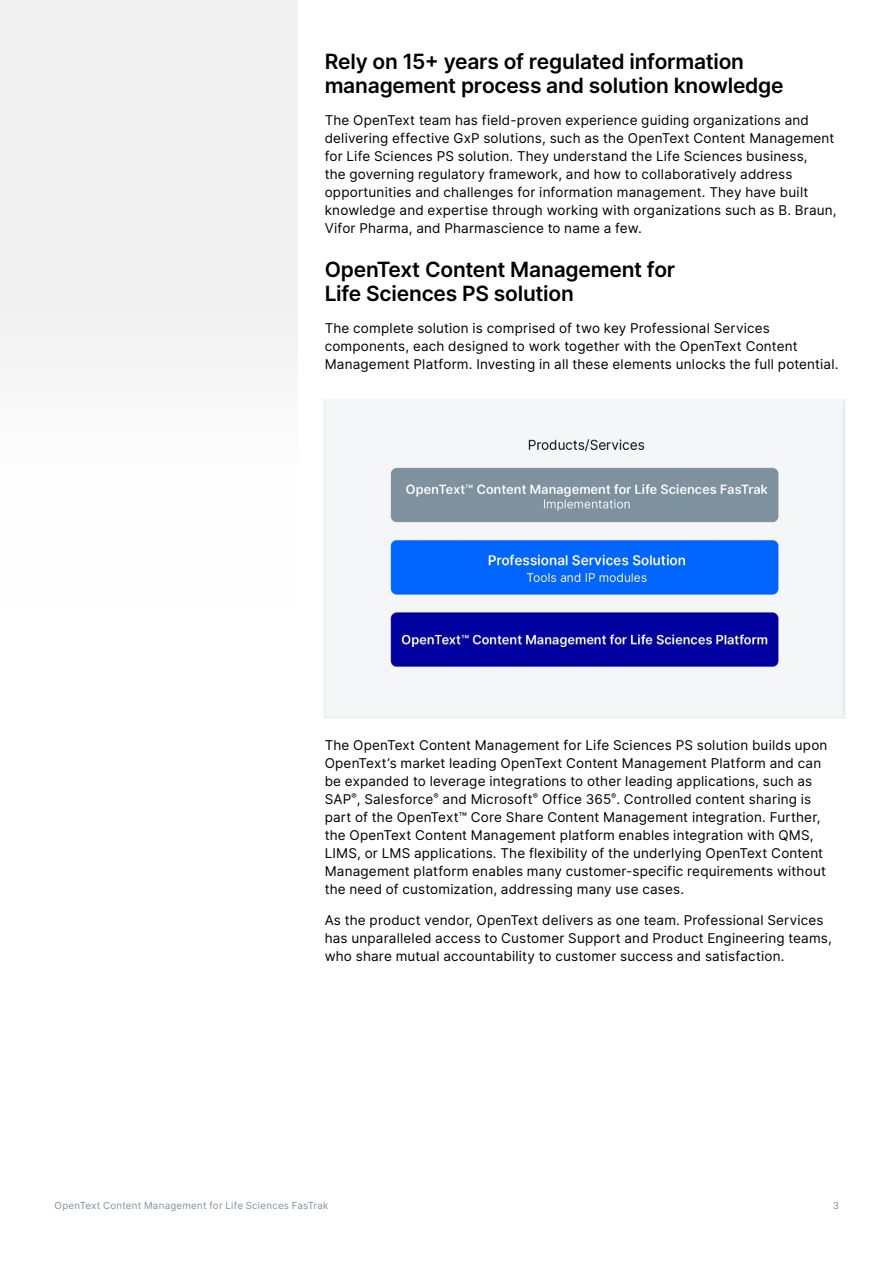
<style>
.page{position:relative;width:893px;height:1263px;background:#fff}
.page>*{position:absolute;margin:0;border:0;box-sizing:border-box;transform-origin:0 0}
.H2_Heading{font:600 21px/24px "Inter";letter-spacing:-.01em;color:#000}
.Body{font:13.5px/18px "Inter";letter-spacing:.015em;color:#000}
.t1{font:9.75px "Inter";letter-spacing:.025em;color:#7e929f}
</style>
<div class="page">
<div style="left:0;top:0;width:298px;height:352px;background:#f1f1f2"></div>
<img style="left:324px;top:400px;width:521px;height:318px">
<h2 class="H2_Heading" style="left:325px;top:49px;width:460px">Rely on 15+ years of regulated information management process and solution knowledge</h2>
<p class="Body" style="left:325px;top:111px;width:513px">The OpenText team has field-proven experience guiding organizations and delivering effective GxP solutions, such as the OpenText Content Management for Life Sciences PS solution. They understand the Life Sciences business,<br>the governing regulatory framework, and how to collaboratively address opportunities and challenges for information management. They have built knowledge and expertise through working with organizations such as B. Braun, Vifor Pharma, and Pharmascience to name a few.</p>
<h2 class="H2_Heading" style="left:325px;top:257px;width:352px">OpenText Content Management for<br>Life Sciences PS solution</h2>
<p class="Body" style="left:325px;top:318px;width:515px">The complete solution is comprised of two key Professional Services components, each designed to work together with the OpenText Content<br>Management Platform. Investing in all these elements unlocks the full potential.</p>
<p class="Body" style="left:325px;top:735px;width:504px">The OpenText Content Management for Life Sciences PS solution builds upon OpenText’s market leading OpenText Content Management Platform and can be expanded to leverage integrations to other leading applications, such as SAP<sup>®</sup>, Salesforce<sup>®</sup> and Microsoft<sup>®</sup> Office 365<sup>®</sup>. Controlled content sharing is part of the OpenText™ Core Share Content Management integration. Further, the OpenText Content Management platform enables integration with QMS, LIMS, or LMS applications. The flexibility of the underlying OpenText Content Management platform enables many customer-specific requirements without the need of customization, addressing many use cases.</p>
<p class="Body" style="left:325px;top:911px;width:509px">As the product vendor, OpenText delivers as one team. Professional Services has unparalleled access to Customer Support and Product Engineering teams, who share mutual accountability to customer success and satisfaction.</p>
<p class="t1" style="left:55px;top:1198px;width:275px">OpenText Content Management for Life Sciences FasTrak</p>
<p class="t1" style="left:833px;top:1198px;width:8px">3</p>
</div>
